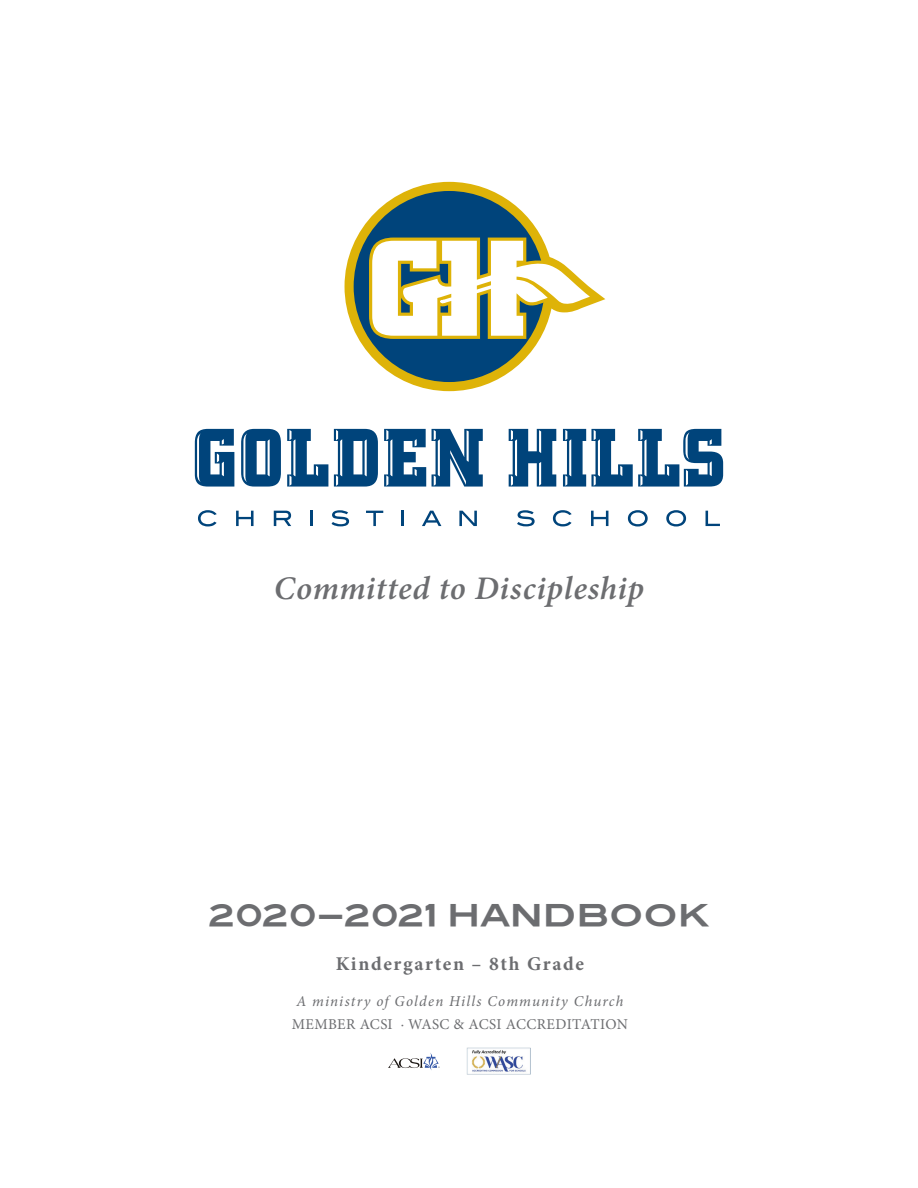
<style>
.page{position:relative;width:918px;height:1188px;background:#fff}
.page>*{position:absolute;margin:0;border:0;box-sizing:border-box;transform-origin:0 0}
.t1{font:italic 600 33px "Minion Pro";letter-spacing:.02em;color:#6c6d70}
.t2{font:30px "Blair ITCTT Bold";letter-spacing:-.01em;color:#6c6d70}
.t3{font:700 19.5px "Minion Pro";letter-spacing:.085em;color:#6c6d70}
.t4{font:italic 15px "Minion Pro";letter-spacing:.075em;color:#6c6d70}
.t5{font:15px "Minion Pro";letter-spacing:.025em;color:#6c6d70}
</style>
<div class="page">
<svg style="left:345px;top:182px;width:260px;height:209px"></svg>
<div style="left:354px;top:191px;width:191px;height:191px;background:#00447b;border-radius:50%"></div>
<svg style="left:369px;top:238px;width:227px;height:101px"></svg>
<svg style="left:198px;top:510px;width:19px;height:16px"></svg>
<svg style="left:236px;top:511px;width:18px;height:15px"></svg>
<svg style="left:274px;top:511px;width:17px;height:15px"></svg>
<hr style="left:310px;top:511px;width:3px;height:15px;background:#00447b">
<svg style="left:332px;top:510px;width:17px;height:16px"></svg>
<svg style="left:366px;top:511px;width:17px;height:15px"></svg>
<hr style="left:401px;top:511px;width:3px;height:15px;background:#00447b">
<svg style="left:422px;top:511px;width:19px;height:15px"></svg>
<svg style="left:459px;top:511px;width:18px;height:15px"></svg>
<svg style="left:517px;top:510px;width:18px;height:16px"></svg>
<svg style="left:553px;top:510px;width:19px;height:16px"></svg>
<svg style="left:591px;top:511px;width:17px;height:15px"></svg>
<svg style="left:628px;top:510px;width:20px;height:16px"></svg>
<svg style="left:666px;top:510px;width:20px;height:16px"></svg>
<svg style="left:706px;top:511px;width:14px;height:15px"></svg>
<svg style="left:241px;top:429px;width:40px;height:58px"></svg>
<svg style="left:195px;top:429px;width:39px;height:58px"></svg>
<svg style="left:509px;top:429px;width:47px;height:58px"></svg>
<svg style="left:432px;top:429px;width:51px;height:58px"></svg>
<svg style="left:384px;top:429px;width:42px;height:58px"></svg>
<svg style="left:334px;top:429px;width:44px;height:58px"></svg>
<svg style="left:287px;top:429px;width:41px;height:58px"></svg>
<svg style="left:563px;top:429px;width:160px;height:58px"></svg>
<svg style="left:388px;top:1053px;width:52px;height:17px"></svg>
<img style="left:466px;top:1048px;width:64px;height:27px">
<h1 class="t1" style="left:274px;top:566px;width:372px">Committed to Discipleship</h1>
<h2 class="t2" style="left:209px;top:896px;width:502px">2020–2021 HANDBOOK</h2>
<h3 class="t3" style="left:336px;top:950px;width:250px">Kindergarten – 8th Grade</h3>
<p class="t4" style="left:296px;top:991px;width:329px">A ministry of Golden Hills Community Church</p>
<p class="t5" style="left:292px;top:1014px;width:338px">MEMBER ACSI · WASC &amp; ACSI ACCREDITATION</p>
</div>
